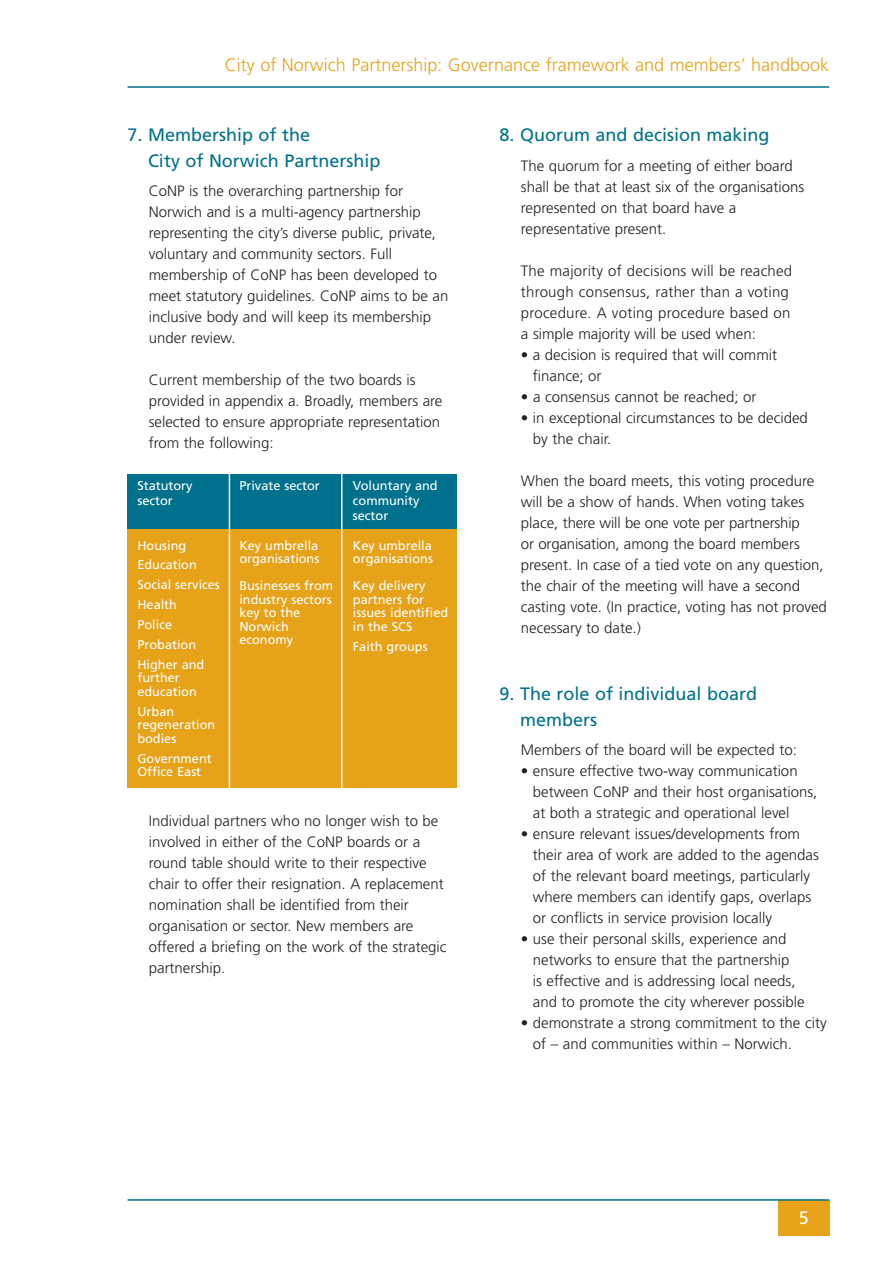
<style>
.page{position:relative;width:893px;height:1263px;background:#fff}
.page>*{position:absolute;margin:0;border:0;box-sizing:border-box;transform-origin:0 0}
.t1{font:18px/25.5px "Frutiger";color:#00718c}
.t2{font:300 18px "Frutiger";color:#e6a218}
.t3{font:18px "Frutiger";color:#fff}
.t4{font:300 15px/21px "Frutiger";color:#231f20}
.t5{font:12.75px/13.5px "Frutiger";color:#fff}
</style>
<div class="page">
<div style="left:128px;top:474px;width:329px;height:313px;background:#e6a218"></div>
<div style="left:128px;top:474px;width:329px;height:55px;background:#00718c"></div>
<hr style="left:229px;top:472px;width:1px;height:319px;background:#fff">
<hr style="left:341px;top:472px;width:1px;height:319px;background:#fff">
<div style="left:778px;top:1201px;width:51px;height:35px;background:#e6a218"></div>
<hr style="left:128px;top:1199px;width:701px;height:2px;background:#00718c">
<hr style="left:128px;top:86px;width:701px;height:2px;background:#00718c">
<p class="t2" style="left:225px;top:57px;width:606px">City of Norwich Partnership: Governance framework and members’ handbook</p>
<p class="t1" style="left:148px;top:123px;width:234px;text-indent:-20px">7. Membership of the<br>City of Norwich Partnership</p>
<p class="t4" style="left:149px;top:182px;width:301px">CoNP is the overarching partnership for Norwich and is a multi-agency partnership representing the city’s diverse public, private, voluntary and community sectors. Full membership of CoNP has been developed to meet statutory guidelines. CoNP aims to be an inclusive body and will keep its membership under review.</p>
<p class="t4" style="left:149px;top:371px;width:295px">Current membership of the two boards is provided in appendix a. Broadly, members are selected to ensure appropriate representation from the following:</p>
<p class="t5" style="left:137px;top:478px;width:57px;line-height:15.3px">Statutory sector</p>
<p class="t5" style="left:239px;top:479px;width:82px">Private sector</p>
<p class="t5" style="left:353px;top:478px;width:86px;line-height:15.3px">Voluntary and community sector</p>
<p class="t5" style="left:137px;top:536px;width:84px;line-height:20px">Housing<br>Education<br>Social services<br>Health<br>Police<br>Probation<br>Higher and</p>
<p class="t5" style="left:137px;top:672px;width:61px">further education</p>
<p class="t5" style="left:137px;top:705px;width:79px">Urban regeneration bodies</p>
<p class="t5" style="left:137px;top:752px;width:76px">Government<br>Office East</p>
<p class="t5" style="left:239px;top:539px;width:82px">Key umbrella organisations</p>
<p class="t5" style="left:239px;top:580px;width:95px">Businesses from industry sectors key to the<br>Norwich economy</p>
<p class="t5" style="left:353px;top:539px;width:82px">Key umbrella organisations</p>
<p class="t5" style="left:353px;top:580px;width:97px">Key delivery partners for issues identified in the SCS</p>
<p class="t5" style="left:353px;top:640px;width:76px">Faith groups</p>
<p class="t4" style="left:149px;top:812px;width:299px">Individual partners who no longer wish to be involved in either of the CoNP boards or a round table should write to their respective chair to offer their resignation. A replacement nomination shall be identified from their organisation or sector. New members are offered a briefing on the work of the strategic partnership.</p>
<p class="t1" style="left:500px;top:123px;width:271px">8. Quorum and decision making</p>
<p class="t4" style="left:521px;top:156px;width:285px">The quorum for a meeting of either board shall be that at least six of the organisations represented on that board have a representative present.</p>
<p class="t4" style="left:521px;top:261px;width:273px">The majority of decisions will be reached through consensus, rather than a voting procedure. A voting procedure based on a simple majority will be used when:</p>
<p class="t4" style="left:533px;top:345px;width:246px;text-indent:-12px">• a decision is required that will commit finance; or</p>
<p class="t4" style="left:521px;top:387px;width:237px">• a consensus cannot be reached; or</p>
<p class="t4" style="left:533px;top:408px;width:277px;text-indent:-12px">• in exceptional circumstances to be decided by the chair.</p>
<p class="t4" style="left:521px;top:471px;width:307px">When the board meets, this voting procedure will be a show of hands. When voting takes place, there will be one vote per partnership<br>or organisation, among the board members present. In case of a tied vote on any question, the chair of the meeting will have a second casting vote. (In practice, voting has not proved necessary to date.)</p>
<p class="t1" style="left:520px;top:682px;width:238px;text-indent:-20px">9. The role of individual board members</p>
<p class="t4" style="left:521px;top:741px;width:277px">Members of the board will be expected to:</p>
<p class="t4" style="left:533px;top:762px;width:286px;text-indent:-12px">• ensure effective two-way communication between CoNP and their host organisations, at both a strategic and operational level</p>
<p class="t4" style="left:533px;top:825px;width:288px;text-indent:-12px">• ensure relevant issues/developments from their area of work are added to the agendas of the relevant board meetings, particularly where members can identify gaps, overlaps or conflicts in service provision locally</p>
<p class="t4" style="left:533px;top:930px;width:273px;text-indent:-12px">• use their personal skills, experience and networks to ensure that the partnership<br>is effective and is addressing local needs, and to promote the city wherever possible</p>
<p class="t4" style="left:533px;top:1014px;width:295px;text-indent:-12px">• demonstrate a strong commitment to the city of – and communities within – Norwich.</p>
<p class="t3" style="left:799px;top:1210px;width:12px">5</p>
</div>
